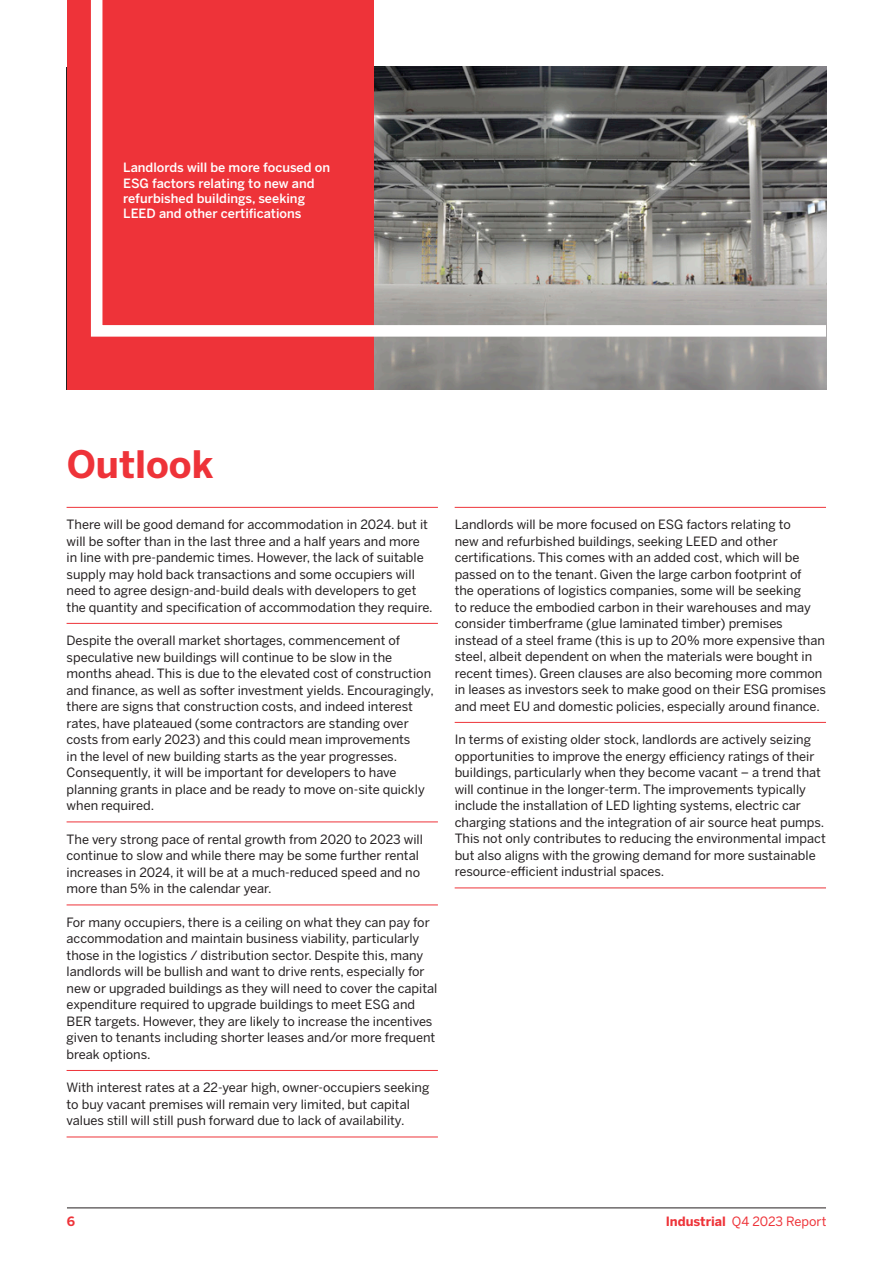
<style>
.page{position:relative;width:893px;height:1263px;background:#fff}
.page>*{position:absolute;margin:0;border:0;box-sizing:border-box;transform-origin:0 0}
.t1{font:700 37.5px "Benton Sans";color:#ee3339}
.t2{font:12.75px/16.5px "Benton Sans";color:#231f20}
.t3{font:500 12.75px/15.3px "Benton Sans";color:#fff}
.t4{font:12.75px "Benton Sans";color:#ee3339}
.t5{font:700 12.75px "Benton Sans";color:#ee3339}
.s1{font-weight:700}
</style>
<div class="page">
<hr style="left:67px;top:1207px;width:759px;height:1px;background:#231f20">
<img style="left:373px;top:342px;width:453px;height:48px">
<div style="left:67px;top:0;width:306px;height:390px;background:#ee3339"></div>
<svg style="left:90px;top:0;width:737px;height:342px"></svg>
<hr style="left:67px;top:507px;width:371px;height:1px;background:#ee3339">
<hr style="left:67px;top:623px;width:371px;height:1px;background:#ee3339">
<hr style="left:67px;top:821px;width:371px;height:1px;background:#ee3339">
<hr style="left:67px;top:904px;width:371px;height:1px;background:#ee3339">
<hr style="left:67px;top:1070px;width:371px;height:1px;background:#ee3339">
<hr style="left:67px;top:1136px;width:371px;height:1px;background:#ee3339">
<hr style="left:455px;top:507px;width:371px;height:1px;background:#ee3339">
<hr style="left:455px;top:722px;width:371px;height:1px;background:#ee3339">
<hr style="left:455px;top:887px;width:371px;height:1px;background:#ee3339">
<p class="t3" style="left:123px;top:160px;width:208px">Landlords will be more focused on<br>ESG factors relating to new and refurbished buildings, seeking<br>LEED and other certifications</p>
<h1 class="t1" style="left:67px;top:441px;width:148px">Outlook</h1>
<p class="t2" style="left:67px;top:516px;width:368px">There will be good demand for accommodation in 2024. but it will be softer than in the last three and a half years and more in line with pre-pandemic times. However, the lack of suitable supply may hold back transactions and some occupiers will need to agree design-and-build deals with developers to get the quantity and specification of accommodation they require.</p>
<p class="t2" style="left:67px;top:632px;width:369px">Despite the overall market shortages, commencement of speculative new buildings will continue to be slow in the months ahead. This is due to the elevated cost of construction and finance, as well as softer investment yields. Encouragingly, there are signs that construction costs, and indeed interest rates, have plateaued (some contractors are standing over costs from early 2023) and this could mean improvements<br>in the level of new building starts as the year progresses.<br>Consequently, it will be important for developers to have planning grants in place and be ready to move on-site quickly when required.</p>
<p class="t2" style="left:67px;top:831px;width:358px">The very strong pace of rental growth from 2020 to 2023 will continue to slow and while there may be some further rental increases in 2024, it will be at a much-reduced speed and no more than 5% in the calendar year.</p>
<p class="t2" style="left:67px;top:914px;width:372px">For many occupiers, there is a ceiling on what they can pay for accommodation and maintain business viability, particularly those in the logistics / distribution sector. Despite this, many landlords will be bullish and want to drive rents, especially for new or upgraded buildings as they will need to cover the capital expenditure required to upgrade buildings to meet ESG and BER targets. However, they are likely to increase the incentives given to tenants including shorter leases and/or more frequent break options.</p>
<p class="t2" style="left:67px;top:1079px;width:364px">With interest rates at a 22-year high, owner-occupiers seeking to buy vacant premises will remain very limited, but capital values still will still push forward due to lack of availability.</p>
<p class="t2" style="left:455px;top:516px;width:373px">Landlords will be more focused on ESG factors relating to<br>new and refurbished buildings, seeking LEED and other certifications. This comes with an added cost, which will be passed on to the tenant. Given the large carbon footprint of<br>the operations of logistics companies, some will be seeking<br>to reduce the embodied carbon in their warehouses and may consider timberframe (glue laminated timber) premises instead of a steel frame (this is up to 20% more expensive than steel, albeit dependent on when the materials were bought in recent times). Green clauses are also becoming more common in leases as investors seek to make good on their ESG promises and meet EU and domestic policies, especially around finance.</p>
<p class="t2" style="left:455px;top:731px;width:373px">In terms of existing older stock, landlords are actively seizing opportunities to improve the energy efficiency ratings of their buildings, particularly when they become vacant – a trend that will continue in the longer-term. The improvements typically include the installation of LED lighting systems, electric car charging stations and the integration of air source heat pumps.<br>This not only contributes to reducing the environmental impact but also aligns with the growing demand for more sustainable resource-efficient industrial spaces.</p>
<p class="t5" style="left:67px;top:1213px;width:10px">6</p>
<p class="t4" style="left:666px;top:1214px;width:162px"><span class="s1">Industrial</span> Q4 2023 Report</p>
</div>
